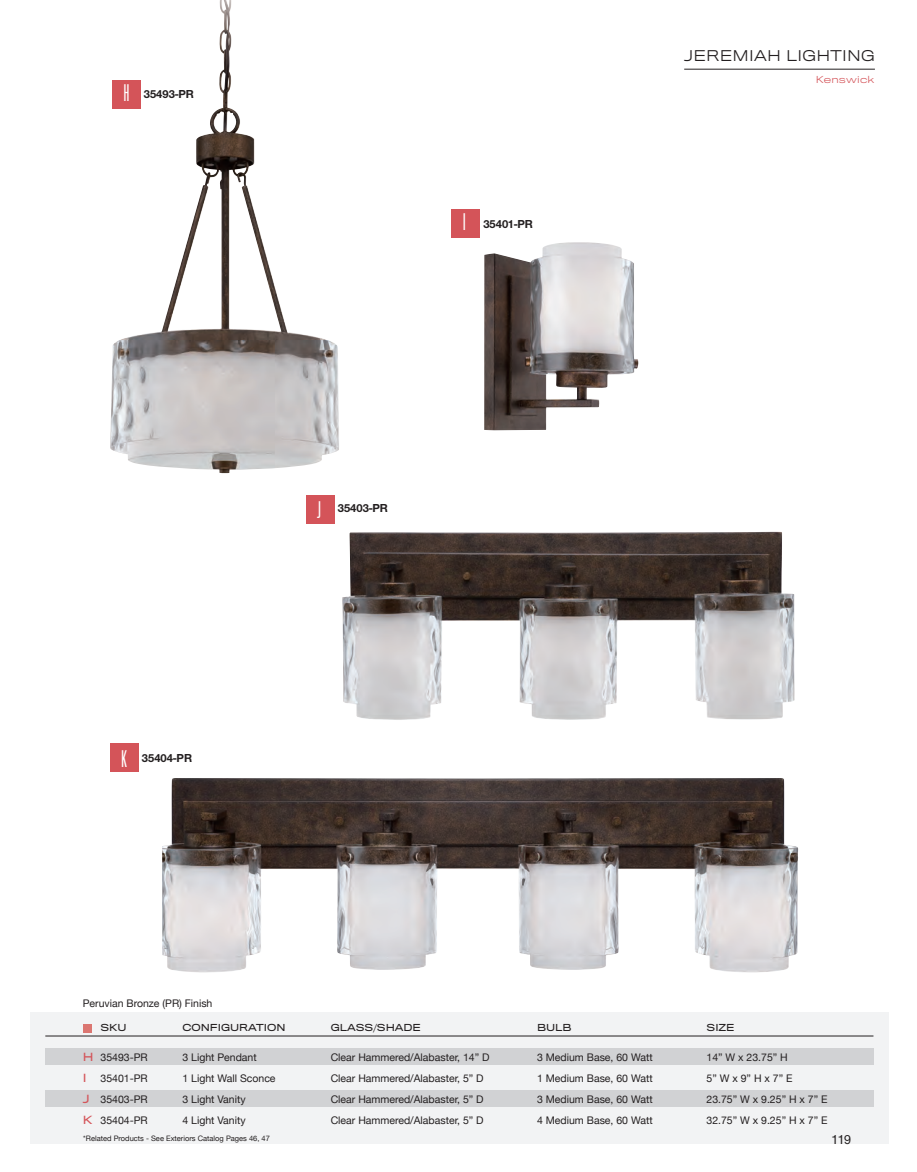
<style>
.page{position:relative;width:917px;height:1172px;background:#fff}
.page>*{position:absolute;margin:0;border:0;box-sizing:border-box;transform-origin:0 0}
.t1{font:21px "Titling Gothic FB Skyline";color:#fff}
.t2{font:300 13.8px "Titling Gothic FB Wide";letter-spacing:.015em;color:#231f20}
.t3{font:13.5px "Helvetica Neue H55";color:#231f20}
.t4{font:12px "Helvetica Neue H75";color:#231f20}
.t5{font:10.5px "Helvetica Neue";color:#231f20}
.t6{font:10.5px "Titling Gothic FB Wide";color:#d45459}
.t7{font:9px "Titling Gothic FB Wide";color:#231f20}
.GlamourCOPY{font:300 9px "Titling Gothic FB Wide";letter-spacing:.025em;color:#d45459}
.t8{font:7.5px "Helvetica Neue";color:#231f20}
</style>
<div class="page">
<img style="left:342px;top:532px;width:452px;height:188px">
<img style="left:162px;top:778px;width:636px;height:195px">
<div style="left:306px;top:495px;width:28px;height:28px;background:#d45459"></div>
<img style="left:484px;top:242px;width:155px;height:188px">
<div style="left:451px;top:209px;width:29px;height:28px;background:#d45459"></div>
<img style="left:110px;top:0;width:229px;height:473px">
<div style="left:111px;top:744px;width:28px;height:28px;background:#d45459"></div>
<div style="left:30px;top:1012px;width:858px;height:132px;background:#f2f3f4"></div>
<div style="left:83px;top:1024px;width:8px;height:9px;background:#db7671"></div>
<hr style="left:45px;top:1036px;width:828px;height:1px;background:#231f20">
<div style="left:45px;top:1049px;width:828px;height:16px;background:#d1d2d4"></div>
<div style="left:45px;top:1091px;width:828px;height:16px;background:#d1d2d4"></div>
<hr style="left:684px;top:69px;width:190px;height:1px;background:#231f20">
<p class="t1" style="left:124px;top:81px;width:7px">H</p>
<p class="t4" style="left:144px;top:86px;width:52px">35493-PR</p>
<p class="t1" style="left:463px;top:210px;width:4px">I</p>
<p class="t4" style="left:483px;top:216px;width:51px">35401-PR</p>
<p class="t2" style="left:683px;top:48px;width:192px">JEREMIAH LIGHTING</p>
<p class="GlamourCOPY" style="left:815px;top:74px;width:60px">Kenswick</p>
<p class="t1" style="left:121px;top:747px;width:7px">K</p>
<p class="t4" style="left:142px;top:750px;width:52px">35404-PR</p>
<p class="t1" style="left:317px;top:498px;width:5px">J</p>
<p class="t4" style="left:338px;top:500px;width:52px">35403-PR</p>
<p class="t5" style="left:83px;top:994px;width:131px">Peruvian Bronze (PR) Finish</p>
<p class="t6" style="left:83px;top:1051px;width:12px">H</p>
<p class="t6" style="left:83px;top:1072px;width:5px">I</p>
<p class="t6" style="left:83px;top:1093px;width:8px">J</p>
<p class="t6" style="left:83px;top:1114px;width:11px">K</p>
<p class="t7" style="left:100px;top:1022px;width:28px">SKU</p>
<p class="t5" style="left:100px;top:1049px;width:49px">35493-PR</p>
<p class="t5" style="left:100px;top:1070px;width:49px">35401-PR</p>
<p class="t5" style="left:100px;top:1091px;width:49px">35403-PR</p>
<p class="t5" style="left:100px;top:1112px;width:49px">35404-PR</p>
<p class="t7" style="left:182px;top:1022px;width:104px">CONFIGURATION</p>
<p class="t5" style="left:182px;top:1049px;width:76px">3 Light Pendant</p>
<p class="t5" style="left:182px;top:1070px;width:95px">1 Light Wall Sconce</p>
<p class="t5" style="left:182px;top:1091px;width:65px">3 Light Vanity</p>
<p class="t5" style="left:182px;top:1112px;width:65px">4 Light Vanity</p>
<p class="t7" style="left:330px;top:1022px;width:92px">GLASS/SHADE</p>
<p class="t5" style="left:330px;top:1049px;width:160px">Clear Hammered/Alabaster, 14” D</p>
<p class="t5" style="left:330px;top:1070px;width:154px">Clear Hammered/Alabaster, 5” D</p>
<p class="t5" style="left:330px;top:1091px;width:154px">Clear Hammered/Alabaster, 5” D</p>
<p class="t5" style="left:330px;top:1112px;width:154px">Clear Hammered/Alabaster, 5” D</p>
<p class="t7" style="left:537px;top:1022px;width:36px">BULB</p>
<p class="t5" style="left:537px;top:1049px;width:117px">3 Medium Base, 60 Watt</p>
<p class="t5" style="left:537px;top:1070px;width:117px">1 Medium Base, 60 Watt</p>
<p class="t5" style="left:537px;top:1091px;width:117px">3 Medium Base, 60 Watt</p>
<p class="t5" style="left:537px;top:1112px;width:117px">4 Medium Base, 60 Watt</p>
<p class="t7" style="left:706px;top:1022px;width:30px">SIZE</p>
<p class="t5" style="left:706px;top:1049px;width:83px">14” W x 23.75” H</p>
<p class="t5" style="left:706px;top:1070px;width:87px">5” W x 9” H x 7” E</p>
<p class="t5" style="left:706px;top:1091px;width:122px">23.75” W x 9.25” H x 7” E</p>
<p class="t5" style="left:706px;top:1112px;width:122px">32.75” W x 9.25” H x 7” E</p>
<p class="t8" style="left:83px;top:1132px;width:188px">*Related Products - See Exteriors Catalog Pages 46, 47</p>
<p class="t3" style="left:831px;top:1130px;width:21px">119</p>
</div>
